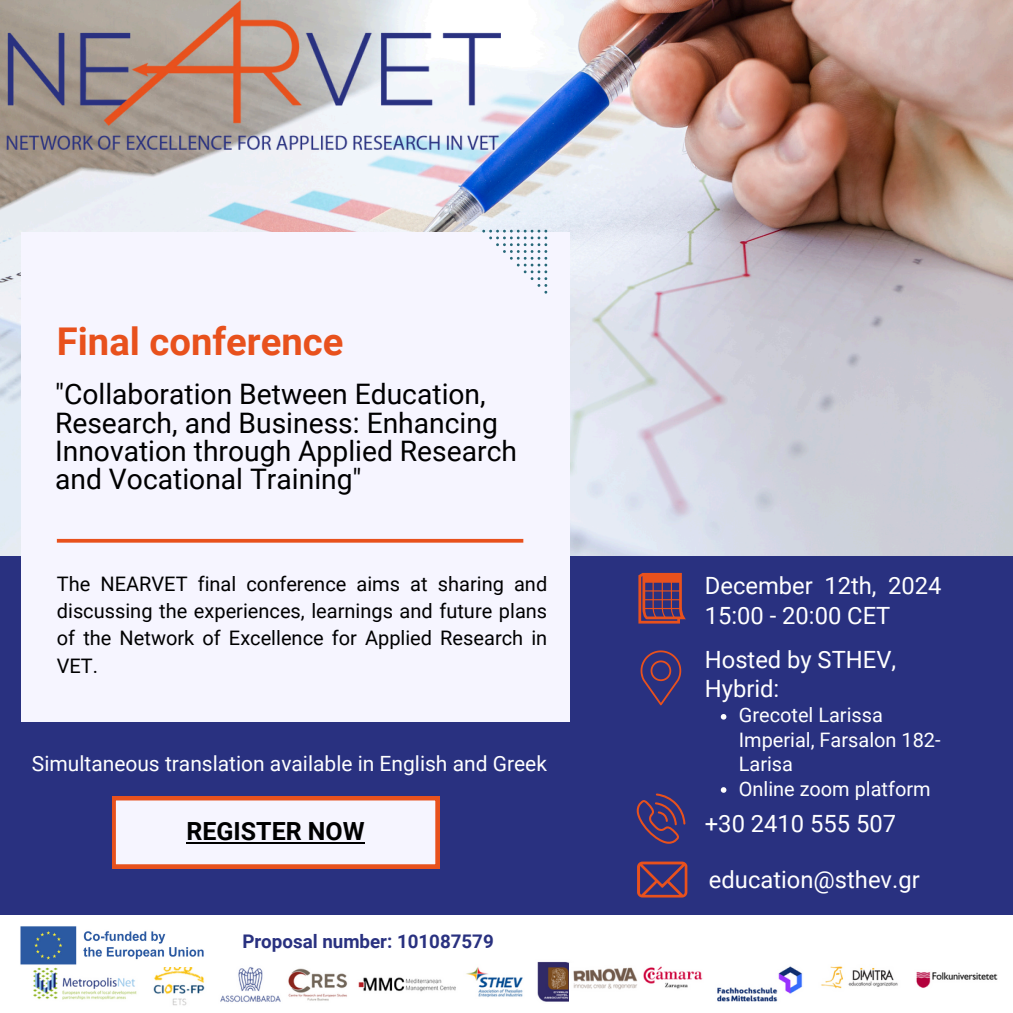
<style>
.page{position:relative;width:1013px;height:1013px;background:#fff}
.page>*{position:absolute;margin:0;border:0;box-sizing:border-box;transform-origin:0 0}
.t1{font:700 38.25px "Roboto";color:#e8511d}
.t2{font:28.25px/28.1px "Roboto";color:#000}
.t3{font:700 25px "Roboto";color:#000}
.t4{font:23.75px/30px "Roboto";color:#fff}
.t5{font:21px "Roboto";color:#fff}
.t6{font:20px/27.2px "Roboto";color:#000;text-align:justify}
.t7{font:20px/24.4px "Roboto";color:#fff}
.t8{font:700 18.75px "Roboto";color:#293180}
</style>
<div class="page">
<div style="left:0;top:0;width:1012px;height:1012px;background:#293180"></div>
<img style="left:0;top:0;width:1012px;height:555px">
<div style="left:22px;top:232px;width:548px;height:489px;background:#f6f5ff"></div>
<hr style="left:57px;top:539px;width:466px;height:3px;background:#e8511d">
<svg style="left:112px;top:796px;width:327px;height:72px;background:#f4dee0"></svg>
<svg style="left:636px;top:793px;width:49px;height:50px"></svg>
<svg style="left:638px;top:573px;width:48px;height:50px"></svg>
<svg style="left:482px;top:230px;width:65px;height:63px"></svg>
<img style="left:5px;top:0;width:495px;height:155px">
<svg style="left:640px;top:650px;width:41px;height:55px"></svg>
<svg style="left:637px;top:861px;width:50px;height:36px"></svg>
<div style="left:0;top:914px;width:1012px;height:98px;background:#fff"></div>
<img style="left:33px;top:961px;width:537px;height:45px">
<img style="left:573px;top:966px;width:425px;height:36px">
<hr style="left:186px;top:842px;width:179px;height:2px;background:#000">
<svg style="left:720px;top:714px;width:6px;height:5px"></svg>
<svg style="left:720px;top:787px;width:6px;height:5px"></svg>
<img style="left:20px;top:926px;width:197px;height:40px">
<p class="t1" style="left:57px;top:319px;width:288px">Final conference</p>
<p class="t2" style="left:55px;top:381px;width:463px">"Collaboration Between Education, Research, and Business: Enhancing Innovation through Applied Research and Vocational Training"</p>
<p class="t6" style="left:57px;top:570px;width:492px">The NEARVET final conference aims at sharing and discussing the experiences, learnings and future plans of the Network of Excellence for Applied Research in VET.</p>
<h4 class="t5" style="left:32px;top:751px;width:516px">Simultaneous translation available in English and Greek</h4>
<h2 class="t4" style="left:705px;top:571px;width:238px">December 12th, 2024<br>15:00 - 20:00 CET</h2>
<h5 class="t4" style="left:705px;top:645px;width:193px;line-height:29px">Hosted by STHEV,<br>Hybrid:</h5>
<p class="t7" style="left:738px;top:703px;width:203px">Grecotel Larissa<br>Imperial, Farsalon 182-<br>Larisa</p>
<h4 class="t7" style="left:738px;top:776px;width:193px">Online zoom platform</h4>
<p class="t3" style="left:186px;top:817px;width:180px">REGISTER NOW</p>
<h1 class="t4" style="left:705px;top:809px;width:193px">+30 2410 555 507</h1>
<p class="t8" style="left:242px;top:930px;width:253px">Proposal number: 101087579</p>
<p class="t4" style="left:709px;top:864px;width:212px">education@sthev.gr</p>
</div>
